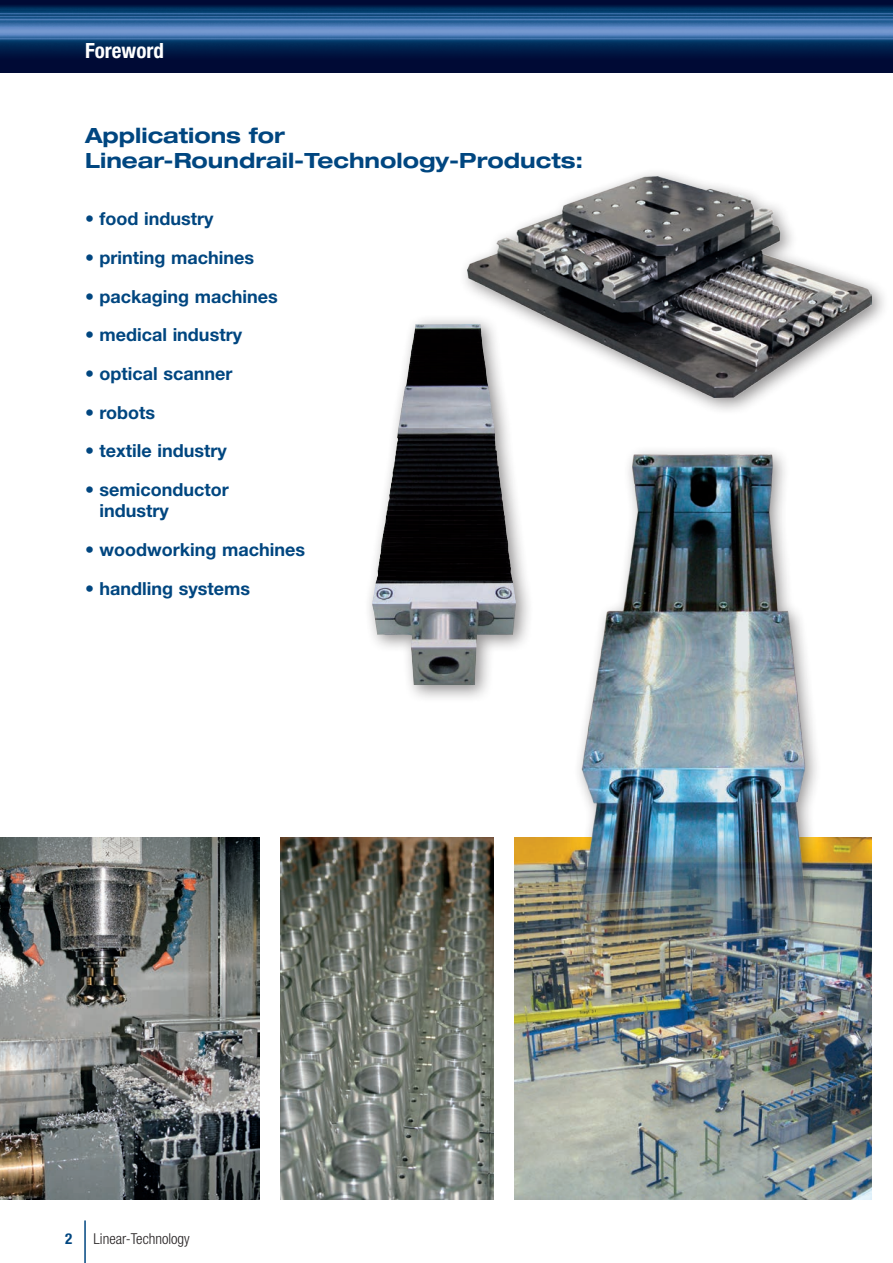
<style>
.page{position:relative;width:893px;height:1263px;background:#fff}
.page>*{position:absolute;margin:0;border:0;box-sizing:border-box;transform-origin:0 0}
.Head_14{font:700 expanded 21px/25.2px "Helvetica Neue LT Std";color:#004680}
.t1{font:700 condensed 21px "Helvetica Neue LT Std";color:#fff}
.t2{font:700 18px/21.6px "Helvetica Neue LT Std";color:#004680}
.t3{font:300 condensed 15px "Helvetica Neue LT Std";color:#231f20}
.t4{font:700 condensed 15px "Helvetica Neue LT Std";color:#004680}
</style>
<div class="page">
<div style="left:0;top:0;width:893px;height:72px;background:#000a35"></div>
<img style="left:0;top:5px;width:893px;height:49px">
<hr style="left:84px;top:1220px;width:2px;height:43px;background:#004680">
<div style="left:363px;top:314px;width:171px;height:389px;background:#231f20;opacity:.5"></div>
<img style="left:372px;top:324px;width:144px;height:361px">
<img style="left:514px;top:838px;width:358px;height:361px">
<img style="left:281px;top:838px;width:212px;height:361px">
<div style="left:570px;top:445px;width:255px;height:512px;background:#231f20;opacity:.5"></div>
<img style="left:576px;top:455px;width:234px;height:489px">
<div style="left:458px;top:167px;width:432px;height:249px;background:#231f20;opacity:.5"></div>
<img style="left:468px;top:176px;width:404px;height:222px">
<img style="left:0;top:838px;width:259px;height:361px">
<p class="t1" style="left:85px;top:37px;width:80px">Foreword</p>
<p class="Head_14" style="left:85px;top:122px;width:500px">Applications for<br>Linear-Roundrail-Technology-Products:</p>
<p class="t2" style="left:85px;top:208px;width:130px">• food industry</p>
<p class="t2" style="left:85px;top:246px;width:170px">• printing machines</p>
<p class="t2" style="left:85px;top:285px;width:194px">• packaging machines</p>
<p class="t2" style="left:85px;top:324px;width:158px">• medical industry</p>
<p class="t2" style="left:85px;top:362px;width:149px">• optical scanner</p>
<p class="t2" style="left:85px;top:401px;width:72px">• robots</p>
<p class="t2" style="left:85px;top:439px;width:143px">• textile industry</p>
<p class="t2" style="left:100px;top:478px;width:131px;text-indent:-15px">• semiconductor industry</p>
<p class="t2" style="left:85px;top:538px;width:221px">• woodworking machines</p>
<p class="t2" style="left:85px;top:577px;width:166px">• handling systems</p>
<p class="t4" style="left:65px;top:1229px;width:9px">2</p>
<p class="t3" style="left:94px;top:1230px;width:98px">Linear-Technology</p>
</div>
